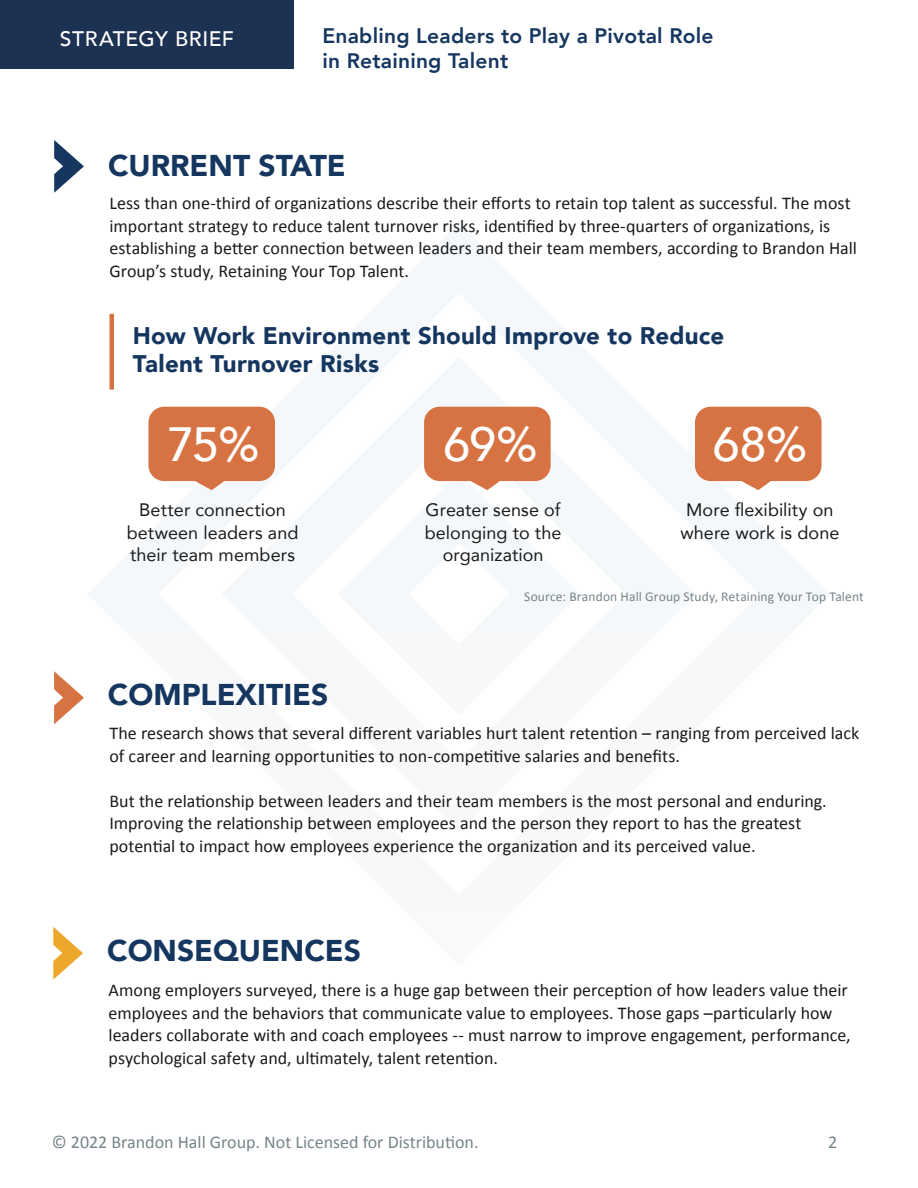
<style>
.page{position:relative;width:918px;height:1188px;background:#fff}
.page>*{position:absolute;margin:0;border:0;box-sizing:border-box;transform-origin:0 0}
.avenir_copy{font:500 48px "Avenir";color:#fff}
.t1{font:900 30px "Avenir";color:#15365f}
.graphic_title{font:900 24px/28.5px "Avenir";letter-spacing:.01em;color:#15365f}
.t2{font:800 21px/25.2px "Avenir";letter-spacing:.01em;color:#15365f}
.t3{font:500 21px "Avenir";letter-spacing:.025em;color:#fff}
.body_copy{font:18px/22.5px "Calibri";color:#1a1a1a}
.avenir_copy-2{font:18px/22.5px "Avenir";letter-spacing:.005em;color:#1a1a1a;text-align:center}
.t4{font:18px "Calibri";color:#758589}
.source_line{font:13.5px "Calibri";letter-spacing:.01em;color:#758589}
</style>
<div class="page">
<div style="left:0;top:0;width:294px;height:69px;background:#1d3152"></div>
<svg style="left:109px;top:223px;width:699px;height:268px"></svg>
<svg style="left:148px;top:407px;width:127px;height:83px;background:#db8358"></svg>
<svg style="left:424px;top:407px;width:127px;height:83px;background:#db8358"></svg>
<svg style="left:695px;top:407px;width:127px;height:83px;background:#db8358"></svg>
<svg style="left:54px;top:140px;width:30px;height:53px"></svg>
<hr style="left:110px;top:314px;width:4px;height:76px;background:#d77343">
<svg style="left:54px;top:671px;width:30px;height:53px"></svg>
<svg style="left:53px;top:927px;width:30px;height:53px"></svg>
<p class="t3" style="left:60px;top:20px;width:176px">STRATEGY BRIEF</p>
<p class="t2" style="left:322px;top:23px;width:393px">Enabling Leaders to Play a Pivotal Role in Retaining Talent</p>
<p class="t1" style="left:108px;top:140px;width:239px">CURRENT STATE</p>
<p class="body_copy" style="left:110px;top:191px;width:749px">Less than one-third of organizations describe their efforts to retain top talent as successful. The most important strategy to reduce talent turnover risks, identified by three-quarters of organizations, is establishing a better connection between leaders and their team members, according to Brandon Hall Group’s study, Retaining Your Top Talent.</p>
<p class="graphic_title" style="left:133px;top:321px;width:593px">How Work Environment Should Improve to Reduce<br>Talent Turnover Risks</p>
<p class="avenir_copy" style="left:168px;top:403px;width:93px">75%</p>
<p class="avenir_copy" style="left:444px;top:403px;width:95px">69%</p>
<p class="avenir_copy" style="left:713px;top:403px;width:96px">68%</p>
<p class="avenir_copy-2" style="left:127px;top:498px;width:173px">Better connection between leaders and their team members</p>
<p class="avenir_copy-2" style="left:425px;top:498px;width:138px">Greater sense of belonging to the organization</p>
<p class="avenir_copy-2" style="left:680px;top:498px;width:161px">More flexibility on where work is done</p>
<p class="t1" style="left:108px;top:669px;width:222px">COMPLEXITIES</p>
<p class="source_line" style="left:524px;top:588px;width:341px">Source: Brandon Hall Group Study, Retaining Your Top Talent</p>
<p class="body_copy" style="left:109px;top:721px;width:751px">The research shows that several different variables hurt talent retention – ranging from perceived lack of career and learning opportunities to non-competitive salaries and benefits.</p>
<p class="body_copy" style="left:109px;top:789px;width:719px">But the relationship between leaders and their team members is the most personal and enduring.<br>Improving the relationship between employees and the person they report to has the greatest potential to impact how employees experience the organization and its perceived value.</p>
<p class="t1" style="left:107px;top:924px;width:255px">CONSEQUENCES</p>
<p class="body_copy" style="left:109px;top:978px;width:744px">Among employers surveyed, there is a huge gap between their perception of how leaders value their employees and the behaviors that communicate value to employees. Those gaps –particularly how leaders collaborate with and coach employees -- must narrow to improve engagement, performance, psychological safety and, ultimately, talent retention.</p>
<p class="t4" style="left:52px;top:1130px;width:428px">© 2022 Brandon Hall Group. Not Licensed for Distribution.</p>
<p class="t4" style="left:828px;top:1130px;width:11px">2</p>
</div>
